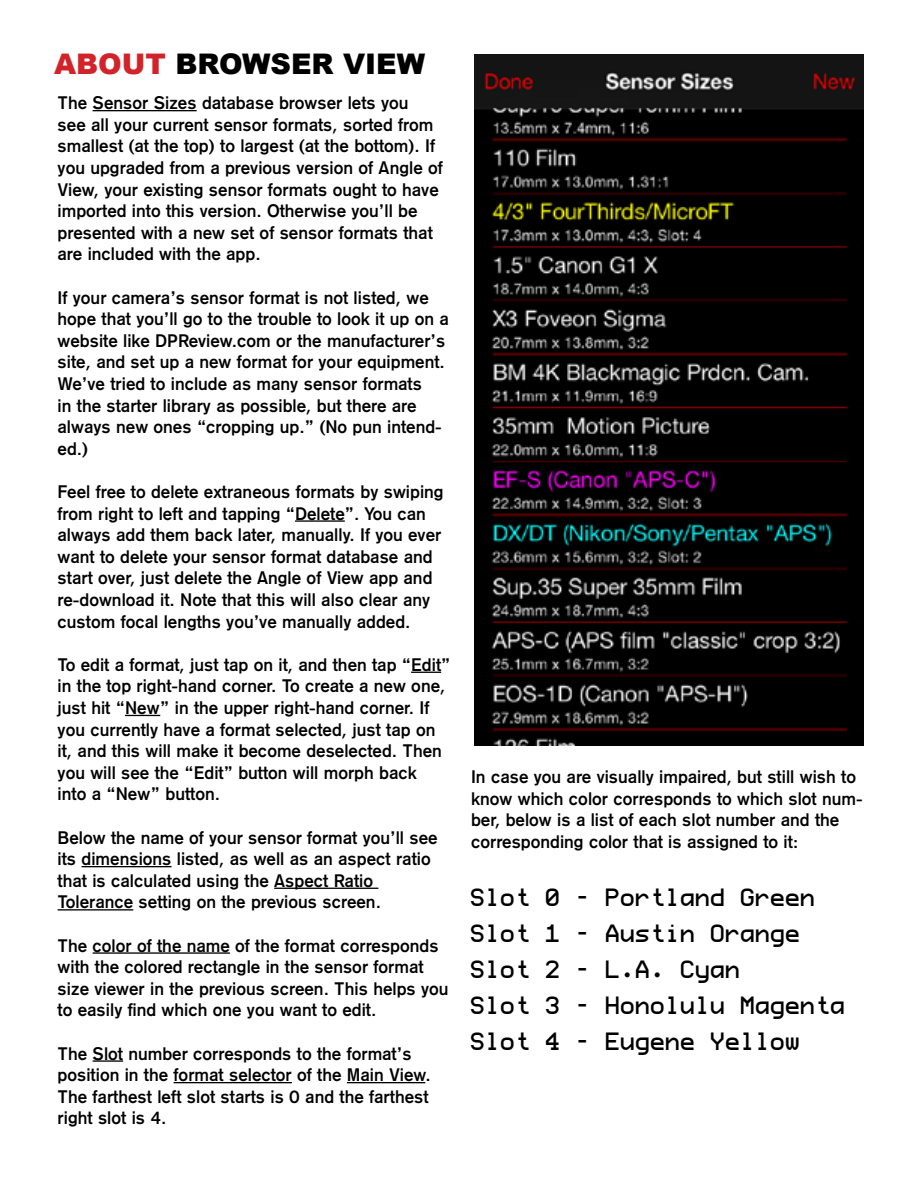
<style>
.page{position:relative;width:918px;height:1188px;background:#fff}
.page>*{position:absolute;margin:0;border:0;box-sizing:border-box;transform-origin:0 0}
.t1{font:30px/36px "Pro Font Windows";color:#000}
.t2{font:900 28.35px "Arial";color:#000}
.t3{font:18px/21.6px "Gothic 725 BT Bold A";color:#000}
.s1{color:#d2232a}
</style>
<div class="page">
<hr style="left:93px;top:110px;width:104px;height:1px;background:#000">
<hr style="left:295px;top:520px;width:50px;height:2px;background:#000">
<hr style="left:411px;top:672px;width:30px;height:1px;background:#000">
<hr style="left:125px;top:715px;width:35px;height:1px;background:#000">
<hr style="left:82px;top:866px;width:90px;height:1px;background:#000">
<hr style="left:274px;top:888px;width:104px;height:1px;background:#000">
<hr style="left:58px;top:909px;width:75px;height:2px;background:#000">
<hr style="left:93px;top:952px;width:137px;height:2px;background:#000">
<hr style="left:93px;top:1060px;width:30px;height:2px;background:#000">
<hr style="left:174px;top:1082px;width:118px;height:1px;background:#000">
<hr style="left:347px;top:1082px;width:78px;height:1px;background:#000">
<img style="left:474px;top:54px;width:390px;height:691px">
<h2 class="t2" style="left:54px;top:44px;width:373px"><span class="s1">ABOUT</span> BROWSER VIEW</h2>
<p class="t3" style="left:58px;top:92px;width:387px">The Sensor Sizes database browser lets you<br>see all your current sensor formats, sorted from smallest (at the top) to largest (at the bottom). If you upgraded from a previous version of Angle of View, your existing sensor formats ought to have imported into this version. Otherwise you’ll be presented with a new set of sensor formats that are included with the app.</p>
<p class="t3" style="left:58px;top:287px;width:393px">If your camera’s sensor format is not listed, we hope that you’ll go to the trouble to look it up on a website like DPReview.com or the manufacturer’s site, and set up a new format for your equipment.<br>We’ve tried to include as many sensor formats<br>in the starter library as possible, but there are always new ones “cropping up.” (No pun intend&shy;ed.)</p>
<p class="t3" style="left:58px;top:481px;width:388px">Feel free to delete extraneous formats by swiping from right to left and tapping “Delete”. You can always add them back later, manually. If you ever want to delete your sensor format database and start over, just delete the Angle of View app and re-download it. Note that this will also clear any custom focal lengths you’ve manually added.</p>
<p class="t3" style="left:58px;top:654px;width:394px">To edit a format, just tap on it, and then tap “Edit” in the top right-hand corner. To create a new one, just hit “New” in the upper right-hand corner. If you currently have a format selected, just tap on it, and this will make it become deselected. Then you will see the “Edit” button will morph back<br>into a “New” button.</p>
<p class="t3" style="left:58px;top:827px;width:382px">Below the name of your sensor format you’ll see its dimensions listed, as well as an aspect ratio that is calculated using the Aspect Ratio Tolerance setting on the previous screen.</p>
<p class="t3" style="left:58px;top:935px;width:393px">The color of the name of the format corresponds with the colored rectangle in the sensor format size viewer in the previous screen. This helps you to easily find which one you want to edit.</p>
<p class="t3" style="left:58px;top:1043px;width:375px">The Slot number corresponds to the format’s position in the format selector of the Main View.<br>The farthest left slot starts is 0 and the farthest right slot is 4.</p>
<p class="t3" style="left:471px;top:766px;width:393px">In case you are visually impaired, but still wish to know which color corresponds to which slot num&shy;ber, below is a list of each slot number and the corresponding color that is assigned to it:</p>
<h1 class="t1" style="left:471px;top:880px;width:376px">Slot 0 - Portland Green<br>Slot 1 - Austin Orange<br>Slot 2 - L.A. Cyan<br>Slot 3 - Honolulu Magenta<br>Slot 4 - Eugene Yellow</h1>
</div>
